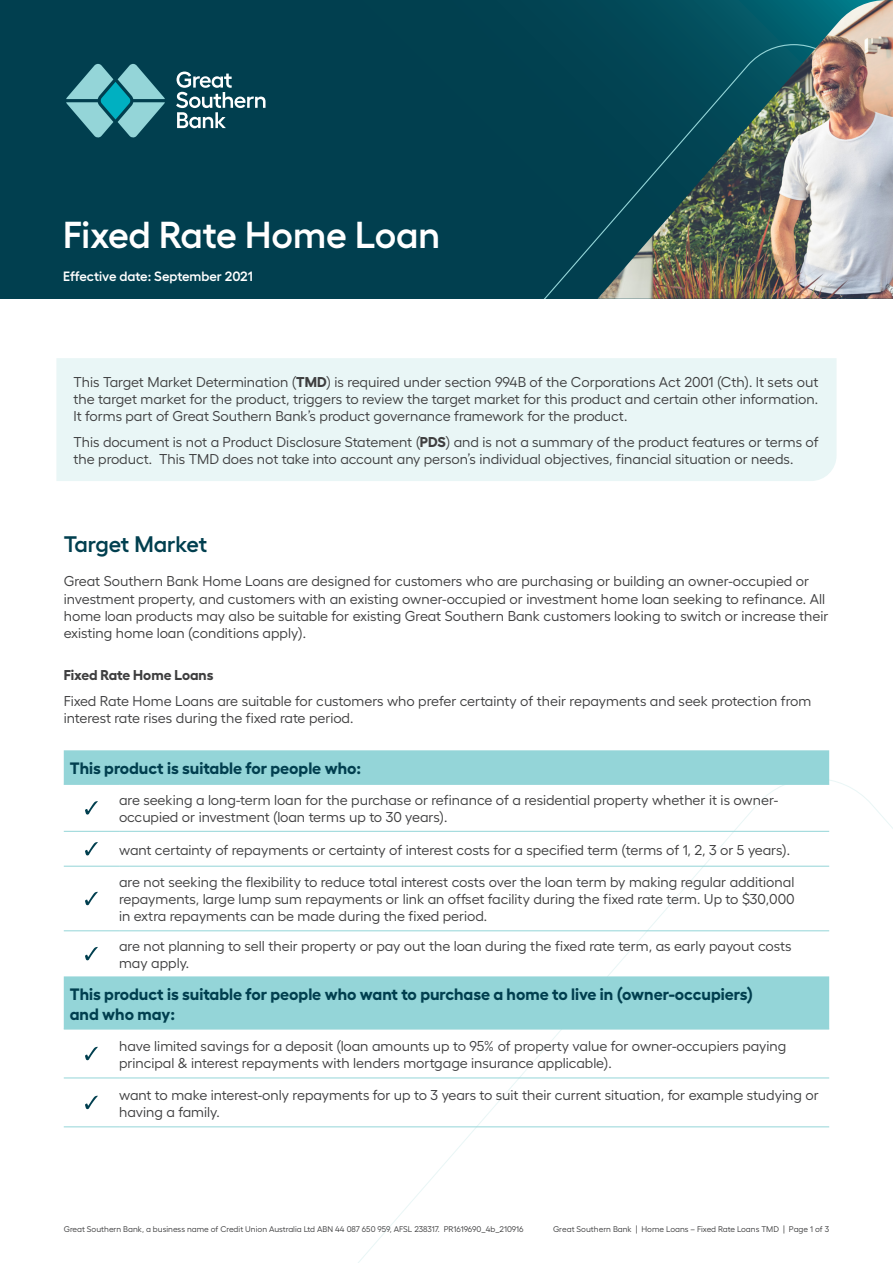
<style>
.page{position:relative;width:893px;height:1263px;background:#fff}
.page>*{position:absolute;margin:0;border:0;box-sizing:border-box;transform-origin:0 0}
._1__Header{font:600 37.5px "Hellix";letter-spacing:-.01em;color:#fff}
._2__Title{font:600 22.5px "Hellix";letter-spacing:-.005em;color:#013f4f}
.t1{font:700 16.5px/19.8px "Hellix";color:#013f4f}
._4__Body_Copy{font:14.25px/17.1px "Hellix";color:#3e3e3f}
._5__Bullets_1{font:14.25px/17.1px "Hellix";color:#3e3e3f}
._3__Subtitle{font:700 14.25px "Hellix";letter-spacing:-.005em;color:#3e3e3f}
._1__Header-2{font:600 13.5px "Hellix";letter-spacing:-.005em;color:#fff}
.t2{font:8.25px "Hellix";color:#3e3e3f}
.s1{font-weight:700}
</style>
<div class="page">
<svg style="left:324px;top:778px;width:569px;height:485px"></svg>
<div style="left:0;top:0;width:893px;height:299px;background:#013f4f"></div>
<img style="left:598px;top:0;width:295px;height:299px">
<svg style="left:66px;top:64px;width:99px;height:74px"></svg>
<svg style="left:176px;top:72px;width:89px;height:56px"></svg>
<svg style="left:64px;top:750px;width:765px;height:279px"></svg>
<hr style="left:64px;top:784px;width:55px;height:1px;background:#94d5d8">
<hr style="left:119px;top:784px;width:710px;height:1px;background:#94d5d8">
<hr style="left:64px;top:831px;width:55px;height:1px;background:#94d5d8">
<hr style="left:119px;top:831px;width:710px;height:1px;background:#94d5d8">
<hr style="left:64px;top:866px;width:55px;height:1px;background:#94d5d8">
<hr style="left:119px;top:866px;width:710px;height:1px;background:#94d5d8">
<hr style="left:64px;top:930px;width:55px;height:1px;background:#94d5d8">
<hr style="left:119px;top:930px;width:710px;height:1px;background:#94d5d8">
<hr style="left:64px;top:1029px;width:55px;height:1px;background:#94d5d8">
<hr style="left:119px;top:1029px;width:710px;height:1px;background:#94d5d8">
<hr style="left:64px;top:1077px;width:55px;height:1px;background:#94d5d8">
<hr style="left:119px;top:1077px;width:710px;height:1px;background:#94d5d8">
<hr style="left:64px;top:1126px;width:55px;height:1px;background:#94d5d8">
<hr style="left:119px;top:1126px;width:710px;height:1px;background:#94d5d8">
<svg style="left:85px;top:801px;width:13px;height:13px"></svg>
<svg style="left:85px;top:842px;width:13px;height:13px"></svg>
<svg style="left:85px;top:892px;width:13px;height:13px"></svg>
<svg style="left:85px;top:947px;width:13px;height:13px"></svg>
<svg style="left:85px;top:1047px;width:13px;height:13px"></svg>
<svg style="left:85px;top:1096px;width:13px;height:13px"></svg>
<div style="left:56px;top:358px;width:780px;height:123px;background:#e9f6f6"></div>
<p class="_1__Header" style="left:63px;top:206px;width:379px">Fixed Rate Home Loan</p>
<p class="_1__Header-2" style="left:63px;top:265px;width:191px">Effective date: September 2021</p>
<p class="_4__Body_Copy" style="left:73px;top:372px;width:746px;text-align:justify">This Target Market Determination (<span class="s1">TMD</span>) is required under section 994B of the Corporations Act 2001 (Cth). It sets out the target market for the product, triggers to review the target market for this product and certain other information.<br>It forms part of Great Southern Bank’s product governance framework for the product.</p>
<p class="_4__Body_Copy" style="left:73px;top:432px;width:747px">This document is not a Product Disclosure Statement (<span class="s1">PDS</span>) and is not a summary of the product features or terms of the product. This TMD does not take into account any person’s individual objectives, financial situation or needs.</p>
<p class="_2__Title" style="left:64px;top:527px;width:145px">Target Market</p>
<p class="_4__Body_Copy" style="left:64px;top:571px;width:766px">Great Southern Bank Home Loans are designed for customers who are purchasing or building an owner-occupied or investment property, and customers with an existing owner-occupied or investment home loan seeking to refinance. All home loan products may also be suitable for existing Great Southern Bank customers looking to switch or increase their existing home loan (conditions apply).</p>
<p class="_3__Subtitle" style="left:64px;top:664px;width:151px">Fixed Rate Home Loans</p>
<p class="_4__Body_Copy" style="left:64px;top:691px;width:749px">Fixed Rate Home Loans are suitable for customers who prefer certainty of their repayments and seek protection from interest rate rises during the fixed rate period.</p>
<p class="t1" style="left:70px;top:757px;width:293px">This product is suitable for people who:</p>
<p class="_4__Body_Copy" style="left:119px;top:790px;width:661px">are seeking a long-term loan for the purchase or refinance of a residential property whether it is owner&shy;occupied or investment (loan terms up to 30 years).</p>
<p class="_4__Body_Copy" style="left:119px;top:839px;width:672px">want certainty of repayments or certainty of interest costs for a specified term (terms of 1, 2, 3 or 5 years).</p>
<p class="_4__Body_Copy" style="left:119px;top:872px;width:677px;text-align:justify">are not seeking the flexibility to reduce total interest costs over the loan term by making regular additional repayments, large lump sum repayments or link an offset facility during the fixed rate term. Up to $30,000 in extra repayments can be made during the fixed period.</p>
<p class="_4__Body_Copy" style="left:119px;top:936px;width:674px">are not planning to sell their property or pay out the loan during the fixed rate term, as early payout costs may apply.</p>
<p class="t1" style="left:70px;top:982px;width:685px">This product is suitable for people who want to purchase a home to live in (owner-occupiers) and who may:</p>
<p class="_5__Bullets_1" style="left:119px;top:1036px;width:669px">have limited savings for a deposit (loan amounts up to 95% of property value for owner-occupiers paying principal &amp; interest repayments with lenders mortgage insurance applicable).</p>
<p class="_5__Bullets_1" style="left:119px;top:1085px;width:701px">want to make interest-only repayments for up to 3 years to suit their current situation, for example studying or having a family.</p>
<p class="t2" style="left:64px;top:1222px;width:461px">Great Southern Bank, a business name of Credit Union Australia Ltd ABN 44 087 650 959, AFSL 238317. PR1619690_4b_210916</p>
<p class="t2" style="left:553px;top:1222px;width:278px">Great Southern Bank | Home Loans – Fixed Rate Loans TMD | Page 1 of 3</p>
</div>
